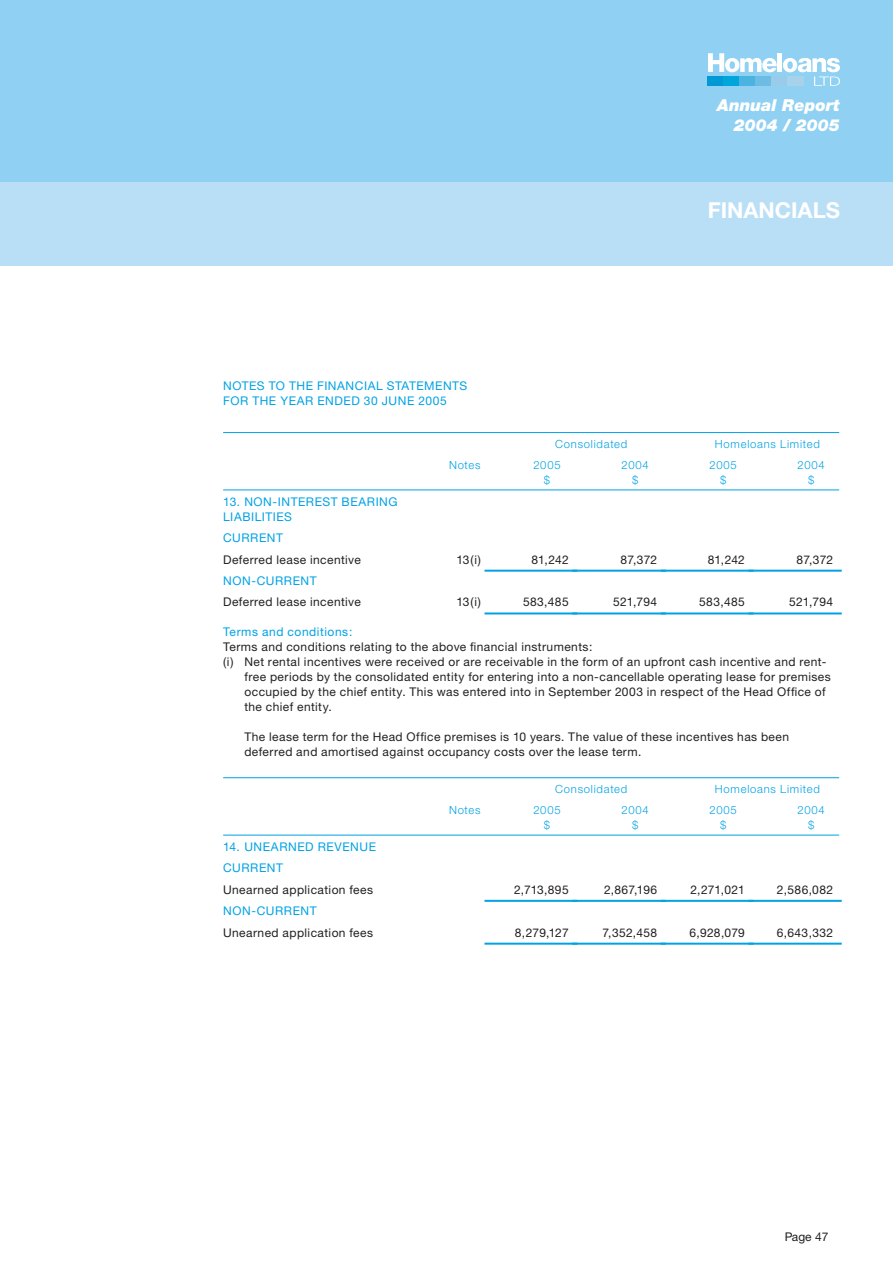
<style>
.page{position:relative;width:893px;height:1263px;background:#fff}
.page>*{position:absolute;margin:0;border:0;box-sizing:border-box;transform-origin:0 0}
.t1{font:700 21.9px "Helvetica Neue CE";color:#fff}
.t2{font:italic 900 16.5px/19.8px "Helvetica Neue CE";color:#fff;text-align:right}
.t3{font:12px/15px "Helvetica Neue CE";letter-spacing:.035em;color:#231f20}
.t4{font:12px/15px "Helvetica Neue CE";letter-spacing:.045em;color:#00a2e5}
.t5{font:300 11.25px/15px "Helvetica Neue CE";letter-spacing:.07em;color:#00a2e5;text-align:center}
</style>
<div class="page">
<div style="left:0;top:181px;width:892px;height:85px;background:#b9dff6"></div>
<div style="left:0;top:0;width:892px;height:182px;background:#90d0f2"></div>
<svg style="left:708px;top:53px;width:132px;height:33px"></svg>
<div style="left:707px;top:77px;width:16px;height:9px;background:#0099d3"></div>
<div style="left:723px;top:77px;width:16px;height:9px;background:#00a5d9"></div>
<div style="left:739px;top:77px;width:16px;height:9px;background:#4ab3df"></div>
<div style="left:755px;top:77px;width:16px;height:9px;background:#6cbce3"></div>
<div style="left:771px;top:77px;width:16px;height:9px;background:#98ccea"></div>
<div style="left:787px;top:77px;width:16px;height:9px;background:#a6d2ec"></div>
<hr style="left:223px;top:432px;width:616px;height:1px;background:#00a2e5">
<hr style="left:223px;top:490px;width:616px;height:1px;background:#00a2e5">
<hr style="left:484px;top:570px;width:93px;height:1px;background:#00a2e5">
<hr style="left:484px;top:571px;width:93px;height:1px;background:#00a2e5">
<hr style="left:572px;top:570px;width:93px;height:1px;background:#00a2e5">
<hr style="left:572px;top:571px;width:93px;height:1px;background:#00a2e5">
<hr style="left:660px;top:570px;width:93px;height:1px;background:#00a2e5">
<hr style="left:660px;top:571px;width:93px;height:1px;background:#00a2e5">
<hr style="left:748px;top:570px;width:93px;height:1px;background:#00a2e5">
<hr style="left:748px;top:571px;width:93px;height:1px;background:#00a2e5">
<hr style="left:484px;top:613px;width:93px;height:1px;background:#00a2e5">
<hr style="left:484px;top:614px;width:93px;height:1px;background:#00a2e5">
<hr style="left:572px;top:613px;width:93px;height:1px;background:#00a2e5">
<hr style="left:572px;top:614px;width:93px;height:1px;background:#00a2e5">
<hr style="left:660px;top:613px;width:93px;height:1px;background:#00a2e5">
<hr style="left:660px;top:614px;width:93px;height:1px;background:#00a2e5">
<hr style="left:748px;top:613px;width:93px;height:1px;background:#00a2e5">
<hr style="left:748px;top:614px;width:93px;height:1px;background:#00a2e5">
<hr style="left:223px;top:777px;width:616px;height:1px;background:#00a2e5">
<hr style="left:223px;top:835px;width:616px;height:1px;background:#00a2e5">
<hr style="left:484px;top:900px;width:93px;height:1px;background:#00a2e5">
<hr style="left:484px;top:901px;width:93px;height:1px;background:#00a2e5">
<hr style="left:572px;top:900px;width:93px;height:1px;background:#00a2e5">
<hr style="left:572px;top:901px;width:93px;height:1px;background:#00a2e5">
<hr style="left:660px;top:900px;width:93px;height:1px;background:#00a2e5">
<hr style="left:660px;top:901px;width:93px;height:1px;background:#00a2e5">
<hr style="left:748px;top:900px;width:93px;height:1px;background:#00a2e5">
<hr style="left:748px;top:901px;width:93px;height:1px;background:#00a2e5">
<hr style="left:484px;top:943px;width:93px;height:1px;background:#00a2e5">
<hr style="left:484px;top:944px;width:93px;height:1px;background:#00a2e5">
<hr style="left:572px;top:943px;width:93px;height:1px;background:#00a2e5">
<hr style="left:572px;top:944px;width:93px;height:1px;background:#00a2e5">
<hr style="left:660px;top:943px;width:93px;height:1px;background:#00a2e5">
<hr style="left:660px;top:944px;width:93px;height:1px;background:#00a2e5">
<hr style="left:748px;top:943px;width:93px;height:1px;background:#00a2e5">
<hr style="left:748px;top:944px;width:93px;height:1px;background:#00a2e5">
<h2 class="t2" style="left:717px;top:97px;width:124px">Annual Report<br>2004 / 2005</h2>
<p class="t4" style="left:223px;top:380px;width:246px">NOTES TO THE FINANCIAL STATEMENTS<br>FOR THE YEAR ENDED 30 JUNE 2005</p>
<h1 class="t1" style="left:707px;top:203px;width:134px">FINANCIALS</h1>
<p class="t5" style="left:555px;top:437px;width:73px">Consolidated</p>
<p class="t5" style="left:714px;top:437px;width:106px">Homeloans Limited</p>
<p class="t5" style="left:449px;top:459px;width:33px">Notes</p>
<p class="t5" style="left:533px;top:459px;width:29px">2005 $</p>
<p class="t5" style="left:621px;top:459px;width:29px">2004 $</p>
<p class="t5" style="left:709px;top:459px;width:29px">2005 $</p>
<p class="t5" style="left:797px;top:459px;width:29px">2004 $</p>
<p class="t4" style="left:223px;top:495px;width:176px">13. NON-INTEREST BEARING<br>LIABILITIES</p>
<p class="t4" style="left:223px;top:532px;width:61px">CURRENT</p>
<p class="t3" style="left:223px;top:553px;width:139px">Deferred lease incentive</p>
<p class="t3" style="left:456px;top:553px;width:26px">13(i)</p>
<p class="t3" style="left:531px;top:553px;width:39px">81,242</p>
<p class="t3" style="left:620px;top:553px;width:38px">87,372</p>
<p class="t3" style="left:707px;top:553px;width:39px">81,242</p>
<p class="t3" style="left:796px;top:553px;width:38px">87,372</p>
<p class="t4" style="left:223px;top:575px;width:95px">NON-CURRENT</p>
<p class="t3" style="left:223px;top:596px;width:139px">Deferred lease incentive</p>
<p class="t3" style="left:456px;top:596px;width:26px">13(i)</p>
<p class="t3" style="left:523px;top:596px;width:47px">583,485</p>
<p class="t3" style="left:613px;top:596px;width:45px">521,794</p>
<p class="t3" style="left:699px;top:596px;width:47px">583,485</p>
<p class="t3" style="left:789px;top:596px;width:45px">521,794</p>
<p class="t4" style="left:223px;top:626px;width:131px">Terms and conditions:</p>
<p class="t3" style="left:223px;top:641px;width:371px">Terms and conditions relating to the above financial instruments:</p>
<p class="t3" style="left:223px;top:656px;width:604px">(i) Net rental incentives were received or are receivable in the form of an upfront cash incentive and rent-</p>
<p class="t3" style="left:244px;top:671px;width:588px">free periods by the consolidated entity for entering into a non-cancellable operating lease for premises</p>
<p class="t3" style="left:244px;top:686px;width:582px">occupied by the chief entity. This was entered into in September 2003 in respect of the Head Office of</p>
<p class="t3" style="left:244px;top:701px;width:89px">the chief entity.</p>
<p class="t3" style="left:244px;top:731px;width:546px">The lease term for the Head Office premises is 10 years. The value of these incentives has been deferred and amortised against occupancy costs over the lease term.</p>
<p class="t5" style="left:555px;top:783px;width:73px">Consolidated</p>
<p class="t5" style="left:714px;top:783px;width:106px">Homeloans Limited</p>
<p class="t5" style="left:449px;top:804px;width:33px">Notes</p>
<p class="t5" style="left:533px;top:804px;width:29px">2005 $</p>
<p class="t5" style="left:621px;top:804px;width:29px">2004 $</p>
<p class="t5" style="left:709px;top:804px;width:29px">2005 $</p>
<p class="t5" style="left:797px;top:804px;width:29px">2004 $</p>
<p class="t4" style="left:223px;top:837px;width:154px;line-height:21.5px">14. UNEARNED REVENUE<br>CURRENT</p>
<p class="t3" style="left:223px;top:883px;width:152px">Unearned application fees</p>
<p class="t3" style="left:514px;top:883px;width:56px">2,713,895</p>
<p class="t3" style="left:604px;top:883px;width:55px">2,867,196</p>
<p class="t3" style="left:690px;top:883px;width:56px">2,271,021</p>
<p class="t3" style="left:777px;top:883px;width:58px">2,586,082</p>
<p class="t4" style="left:223px;top:905px;width:95px">NON-CURRENT</p>
<p class="t3" style="left:223px;top:926px;width:152px">Unearned application fees</p>
<p class="t3" style="left:514px;top:926px;width:56px">8,279,127</p>
<p class="t3" style="left:602px;top:926px;width:56px">7,352,458</p>
<p class="t3" style="left:689px;top:926px;width:57px">6,928,079</p>
<p class="t3" style="left:776px;top:926px;width:58px">6,643,332</p>
<p class="t3" style="left:784px;top:1231px;width:45px">Page 47</p>
</div>
